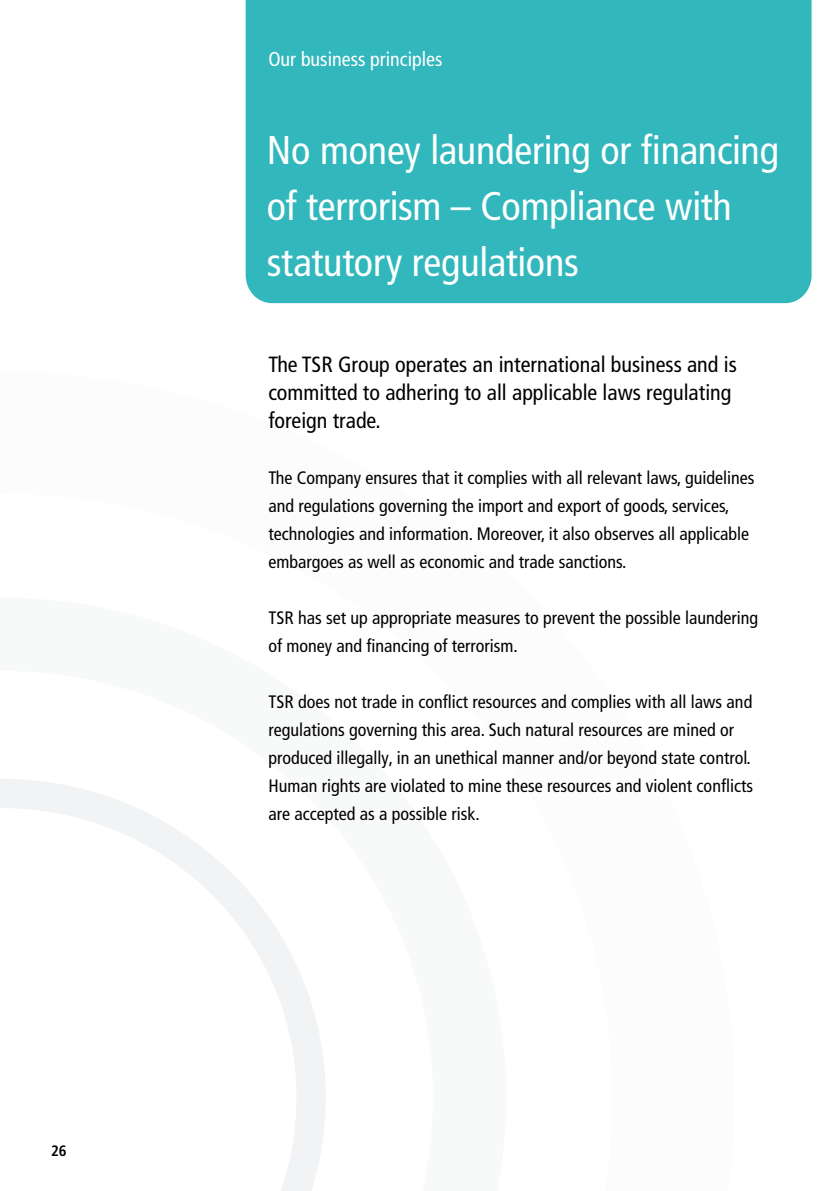
<style>
.page{position:relative;width:840px;height:1191px;background:#fff}
.page>*{position:absolute;margin:0;border:0;box-sizing:border-box;transform-origin:0 0}
.t1{font:condensed 40px/56px "Frutiger LT Pro";letter-spacing:-.005em;color:#fff}
.t2{font:condensed 22px/28px "Frutiger LT Pro";color:#000}
.t3{font:condensed 20px "Frutiger LT Pro";color:#fff}
.t4{font:condensed 18px/28px "Frutiger LT Pro";color:#000}
.t5{font:700 condensed 15px "Frutiger LT Pro";color:#000}
</style>
<div class="page">
<svg style="left:0;top:779px;width:326px;height:412px"></svg>
<div style="left:245px;top:0;width:566px;height:303px;background:#31b7bc"></div>
<p class="t5" style="left:51px;top:1141px;width:17px">26</p>
<p class="t3" style="left:268px;top:47px;width:175px">Our business principles</p>
<h1 class="t1" style="left:266px;top:122px;width:513px">No money laundering or financing of terrorism – Compliance with statutory regulations</h1>
<p class="t2" style="left:268px;top:350px;width:469px">The TSR Group operates an international business and is committed to adhering to all applicable laws regulating foreign trade.</p>
<p class="t4" style="left:268px;top:463px;width:487px">The Company ensures that it complies with all relevant laws, guidelines and regulations governing the import and export of goods, services, technologies and information. Moreover, it also observes all applicable embargoes as well as economic and trade sanctions.</p>
<p class="t4" style="left:268px;top:603px;width:491px">TSR has set up appropriate measures to prevent the possible laundering of money and financing of terrorism.</p>
<p class="t4" style="left:268px;top:687px;width:486px">TSR does not trade in conflict resources and complies with all laws and regulations governing this area. Such natural resources are mined or produced illegally, in an unethical manner and/or beyond state control.<br>Human rights are violated to mine these resources and violent conflicts are accepted as a possible risk.</p>
</div>
